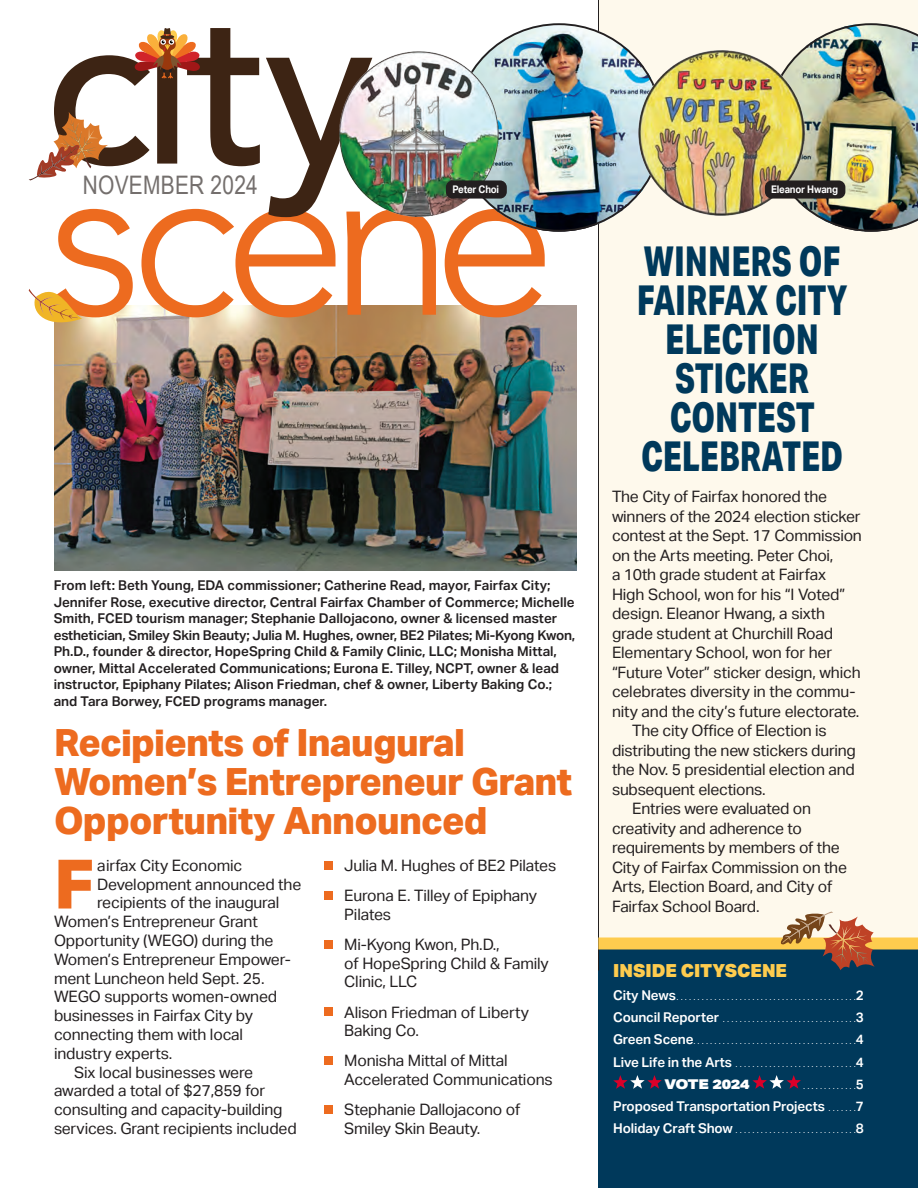
<style>
.page{position:relative;width:918px;height:1188px;background:#fff}
.page>*{position:absolute;margin:0;border:0;box-sizing:border-box;transform-origin:0 0}
.sustaining_member_name{font:800 68.25px "Aktiv Grotesk";color:#ed6b1f}
.sustaining_member_name-2{font:800 41.1px/39px "Aktiv Grotesk Cd";color:#00395b;scale:.9 1}
.sustaining_member_name-3{font:800 37.5px/39px "Aktiv Grotesk";letter-spacing:-.02em;color:#ed6b1f}
.t1{font:25.5px "Arial Narrow";letter-spacing:.01em;color:#746f6d}
.t2{font:900 18px "Aktiv Grotesk";color:#fecc4e}
.sustaining_member_name-4{font:15.75px/19.5px "Aktiv Grotesk";letter-spacing:-.01em;color:#231f20}
.sustaining_member_name-5{font:600 13.5px/16.5px "Aktiv Grotesk";color:#231f20}
.t3{font:600 13.5px "Aktiv Grotesk";letter-spacing:-.01em;color:#fff}
.t4{font:900 13.5px "Aktiv Grotesk Ex";letter-spacing:-.01em;color:#fff}
.t5{font:300 10.5px "Aktiv Grotesk";color:#fff}
.sustaining_member_name-6{font:700 10.5px "Aktiv Grotesk";letter-spacing:-.02em;color:#fff;scale:.92 1}
.s1{font-weight:600;font-size:13.5px}
.s2{font-weight:300;font-size:10.5px}
</style>
<div class="page">
<div style="left:598px;top:0;width:320px;height:941px;background:#fef9ec"></div>
<img style="left:54px;top:306px;width:522px;height:264px">
<svg style="left:58px;top:213px;width:487px;height:104px"></svg>
<div style="left:598px;top:946px;width:320px;height:242px;background:#00395b"></div>
<svg style="left:613px;top:1075px;width:49px;height:14px"></svg>
<svg style="left:752px;top:1075px;width:49px;height:14px"></svg>
<hr style="left:598px;top:0;width:1px;height:970px;background:#231f20">
<div style="left:598px;top:938px;width:320px;height:12px;background:#fecc4e"></div>
<svg style="left:54px;top:28px;width:318px;height:189px"></svg>
<div style="left:324px;top:861px;width:8px;height:9px;background:#ed6b1f"></div>
<div style="left:324px;top:891px;width:8px;height:9px;background:#ed6b1f"></div>
<div style="left:324px;top:940px;width:8px;height:8px;background:#ed6b1f"></div>
<div style="left:324px;top:1008px;width:8px;height:8px;background:#ed6b1f"></div>
<div style="left:324px;top:1057px;width:8px;height:8px;background:#ed6b1f"></div>
<div style="left:324px;top:1105px;width:8px;height:9px;background:#ed6b1f"></div>
<img style="left:455px;top:23px;width:208px;height:209px;border-radius:104px">
<img style="left:800px;top:23px;width:118px;height:209px">
<img style="left:639px;top:51px;width:165px;height:165px">
<img style="left:339px;top:52px;width:159px;height:164px">
<div style="left:446px;top:180px;width:61px;height:19px;background:#231f20;border-radius:7px"></div>
<div style="left:765px;top:180px;width:80px;height:19px;background:#231f20;border-radius:7px"></div>
<svg style="left:29px;top:289px;width:53px;height:41px"></svg>
<svg style="left:29px;top:112px;width:79px;height:69px"></svg>
<svg style="left:134px;top:28px;width:66px;height:50px"></svg>
<svg style="left:780px;top:912px;width:95px;height:58px"></svg>
<p class="t1" style="left:83px;top:166px;width:177px">NOVEMBER 2024</p>
<p class="sustaining_member_name-6" style="left:453px;top:183px;width:52px">Peter Choi</p>
<p class="sustaining_member_name-6" style="left:771px;top:183px;width:74px">Eleanor Hwang</p>
<p class="sustaining_member_name-2" style="left:637px;top:241px;width:236px">WINNERS OF<br>FAIRFAX CITY</p>
<p class="sustaining_member_name-2" style="left:665px;top:319px;width:172px">ELECTION<br>STICKER</p>
<p class="sustaining_member_name-2" style="left:670px;top:397px;width:162px">CONTEST</p>
<p class="sustaining_member_name-2" style="left:641px;top:436px;width:226px">CELEBRATED</p>
<p class="sustaining_member_name-5" style="left:54px;top:577px;width:523px">From left: Beth Young, EDA commissioner; Catherine Read, mayor, Fairfax City; Jennifer Rose, executive director, Central Fairfax Chamber of Commerce; Michelle Smith, FCED tourism manager; Stephanie Dallojacono, owner &amp; licensed master esthetician, Smiley Skin Beauty; Julia M. Hughes, owner, BE2 Pilates; Mi-Kyong Kwon, Ph.D., founder &amp; director, HopeSpring Child &amp; Family Clinic, LLC; Monisha Mittal, owner, Mittal Accelerated Communications; Eurona E. Tilley, NCPT, owner &amp; lead instructor, Epiphany Pilates; Alison Friedman, chef &amp; owner, Liberty Baking Co.; and Tara Borwey, FCED programs manager.</p>
<p class="sustaining_member_name-3" style="left:54px;top:724px;width:520px">Recipients of Inaugural<br>Women’s Entrepreneur Grant</p>
<p class="sustaining_member_name-3" style="left:54px;top:802px;width:435px">Opportunity Announced</p>
<p class="sustaining_member_name" style="left:54px;top:845px;width:42px">F</p>
<p class="sustaining_member_name-4" style="left:97px;top:856px;width:147px">airfax City Economic</p>
<p class="sustaining_member_name-4" style="left:97px;top:875px;width:206px">Development announced the</p>
<p class="sustaining_member_name-4" style="left:97px;top:893px;width:184px">recipients of the inaugural</p>
<p class="sustaining_member_name-4" style="left:54px;top:912px;width:205px">Women’s Entrepreneur Grant</p>
<p class="sustaining_member_name-4" style="left:54px;top:931px;width:221px">Opportunity (WEGO) during the</p>
<p class="sustaining_member_name-4" style="left:54px;top:950px;width:238px">Women’s Entrepreneur Empower-</p>
<p class="sustaining_member_name-4" style="left:54px;top:968px;width:212px">ment Luncheon held Sept. 25.</p>
<p class="sustaining_member_name-4" style="left:54px;top:987px;width:225px">WEGO supports women-owned</p>
<p class="sustaining_member_name-4" style="left:54px;top:1006px;width:201px">businesses in Fairfax City by</p>
<p class="sustaining_member_name-4" style="left:54px;top:1025px;width:191px">connecting them with local</p>
<p class="sustaining_member_name-4" style="left:54px;top:1044px;width:120px">industry experts.</p>
<p class="sustaining_member_name-4" style="left:54px;top:1063px;width:244px;line-height:18.8px;text-indent:20px">Six local businesses were awarded a total of $27,859 for consulting and capacity-building services. Grant recipients included</p>
<p class="sustaining_member_name-4" style="left:344px;top:856px;width:214px">Julia M. Hughes of BE2 Pilates</p>
<p class="sustaining_member_name-4" style="left:344px;top:886px;width:194px;line-height:18.8px">Eurona E. Tilley of Epiphany<br>Pilates</p>
<p class="sustaining_member_name-4" style="left:344px;top:935px;width:206px;line-height:18.8px">Mi-Kyong Kwon, Ph.D.,<br>of HopeSpring Child &amp; Family<br>Clinic, LLC</p>
<p class="sustaining_member_name-4" style="left:344px;top:1003px;width:186px;line-height:18.8px">Alison Friedman of Liberty<br>Baking Co.</p>
<p class="sustaining_member_name-4" style="left:344px;top:1052px;width:210px;line-height:18.8px">Monisha Mittal of Mittal<br>Accelerated Communications</p>
<p class="sustaining_member_name-4" style="left:344px;top:1100px;width:178px;line-height:18.8px">Stephanie Dallojacono of<br>Smiley Skin Beauty.</p>
<p class="sustaining_member_name-4" style="left:612px;top:487px;width:251px">The City of Fairfax honored the winners of the 2024 election sticker contest at the Sept. 17 Commission on the Arts meeting. Peter Choi,<br>a 10th grade student at Fairfax High School, won for his “I Voted” design. Eleanor Hwang, a sixth grade student at Churchill Road Elementary School, won for her “Future Voter” sticker design, which celebrates diversity in the commu&shy;nity and the city’s future electorate.</p>
<p class="sustaining_member_name-4" style="left:612px;top:721px;width:246px;text-indent:20px">The city Office of Election is distributing the new stickers during the Nov. 5 presidential election and subsequent elections.</p>
<p class="sustaining_member_name-4" style="left:612px;top:799px;width:236px;text-indent:20px">Entries were evaluated on creativity and adherence to requirements by members of the<br>City of Fairfax Commission on the<br>Arts, Election Board, and City of<br>Fairfax School Board.</p>
<p class="t2" style="left:613px;top:959px;width:175px">INSIDE CITYSCENE</p>
<p class="t5" style="left:613px;top:990px;width:252px"><span class="s1">City News</span> . . . . . . . . . . . . . . . . . . . . . . . . . . . . . . . . . . . . . . . . . . <span class="s1">2</span></p>
<p class="t5" style="left:613px;top:1012px;width:252px"><span class="s1">Council Reporter</span> . . . . . . . . . . . . . . . . . . . . . . . . . . . . . . . <span class="s1">3</span></p>
<p class="t5" style="left:613px;top:1035px;width:252px"><span class="s1">Green Scene</span> . . . . . . . . . . . . . . . . . . . . . . . . . . . . . . . . . . . . . . <span class="s1">4</span></p>
<p class="t5" style="left:613px;top:1057px;width:252px"><span class="s1">Live Life in the Arts</span> . . . . . . . . . . . . . . . . . . . . . . . . . . . . <span class="s1">4</span></p>
<p class="t4" style="left:664px;top:1075px;width:87px">VOTE 2024</p>
<p class="t5" style="left:803px;top:1079px;width:62px">. . . . . . . . . . . . <span class="s1">5</span></p>
<p class="t3" style="left:613px;top:1099px;width:252px">Proposed Transportation Projects <span class="s2">. . . . . .</span> 7</p>
<p class="t5" style="left:613px;top:1124px;width:252px"><span class="s1">Holiday Craft Show</span> . . . . . . . . . . . . . . . . . . . . . . . . . . . . <span class="s1">8</span></p>
</div>
